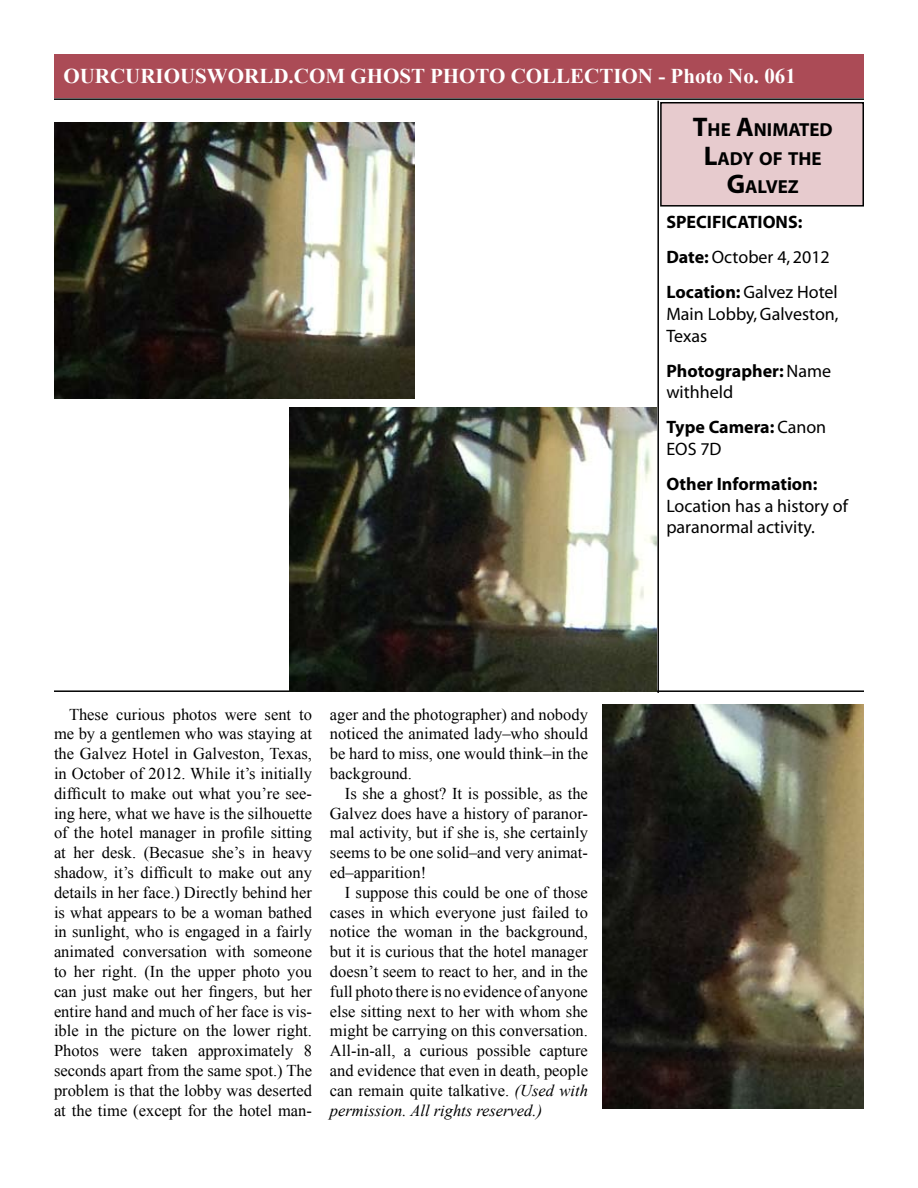
<style>
.page{position:relative;width:918px;height:1188px;background:#fff}
.page>*{position:absolute;margin:0;border:0;box-sizing:border-box;transform-origin:0 0}
.t1{font:700 21px "Times New Roman";color:#fff}
.t2{font:700 18.9px/28.5px "Myriad";color:#000;text-align:center}
.t3{font:700 18px/35.1px "Myriad";color:#000}
.t4{font:18px/21.6px "Myriad";color:#000}
.t5{font:16.5px/19.8px "Times New Roman";color:#000;text-align:justify}
.s1{font-size:27px}
.s2{font-style:italic}
.s3{font-weight:400}
</style>
<div class="page">
<div style="left:54px;top:54px;width:810px;height:44px;background:#ab4b56"></div>
<hr style="left:54px;top:98px;width:810px;height:2px;background:#000">
<div style="left:660px;top:102px;width:204px;height:105px;background:#e7cbce;border:2px solid #000"></div>
<hr style="left:657px;top:101px;width:2px;height:592px;background:#000">
<hr style="left:54px;top:690px;width:810px;height:2px;background:#000">
<img style="left:54px;top:123px;width:361px;height:275px">
<img style="left:290px;top:407px;width:366px;height:285px">
<img style="left:602px;top:704px;width:262px;height:405px">
<p class="t1" style="left:63px;top:62px;width:734px">OURCURIOUSWORLD.COM GHOST PHOTO COLLECTION - Photo No. 061</p>
<p class="t2" style="left:693px;top:116px;width:141px"><span class="s1">T</span>HE <span class="s1">A</span>NIMATED<br><span class="s1">L</span>ADY OF THE<br><span class="s1">G</span>ALVEZ</p>
<p class="t5" style="left:54px;top:704px;width:260px;text-indent:15px">These curious photos were sent to me by a gentlemen who was staying at the Galvez Hotel in Galveston, Texas, in October of 2012. While it’s initially difficult to make out what you’re see&shy;ing here, what we have is the silhouette of the hotel manager in profile sitting at her desk. (Becasue she’s in heavy shadow, it’s difficult to make out any details in her face.) Directly behind her is what appears to be a woman bathed in sunlight, who is engaged in a fairly animated conversation with someone to her right. (In the upper photo you can just make out her fingers, but her entire hand and much of her face is vis&shy;ible in the picture on the lower right.<br>Photos were taken approximately 8 seconds apart from the same spot.) The problem is that the lobby was deserted at the time (except for the hotel man-</p>
<p class="t5" style="left:330px;top:704px;width:260px">ager and the photographer) and nobody noticed the animated lady–who should be hard to miss, one would think–in the background.</p>
<p class="t5" style="left:330px;top:783px;width:259px;text-indent:15px">Is she a ghost? It is possible, as the Galvez does have a history of paranor&shy;mal activity, but if she is, she certainly seems to be one solid–and very animat&shy;ed–apparition!</p>
<p class="t5" style="left:330px;top:882px;width:260px;text-indent:15px">I suppose this could be one of those cases in which everyone just failed to notice the woman in the background, but it is curious that the hotel manager doesn’t seem to react to her, and in the full photo there is no evidence of anyone else sitting next to her with whom she might be carrying on this conversation.<br>All-in-all, a curious possible capture and evidence that even in death, people can remain quite talkative. <span class="s2">(Used with permission. All rights reserved.)</span></p>
<p class="t3" style="left:666px;top:205px;width:173px">SPECIFICATIONS:<br>Date: <span class="s3">October 4, 2012<br></span>Location: <span class="s3">Galvez Hotel</span></p>
<p class="t4" style="left:666px;top:304px;width:174px">Main Lobby, Galveston,<br>Texas</p>
<p class="t3" style="left:666px;top:360px;width:166px;line-height:21.6px">Photographer: <span class="s3">Name withheld</span></p>
<p class="t3" style="left:666px;top:417px;width:161px;line-height:21.6px">Type Camera: <span class="s3">Canon<br>EOS 7D</span></p>
<p class="t3" style="left:666px;top:467px;width:153px">Other Information:</p>
<p class="t4" style="left:666px;top:496px;width:183px">Location has a history of paranormal activity.</p>
</div>
